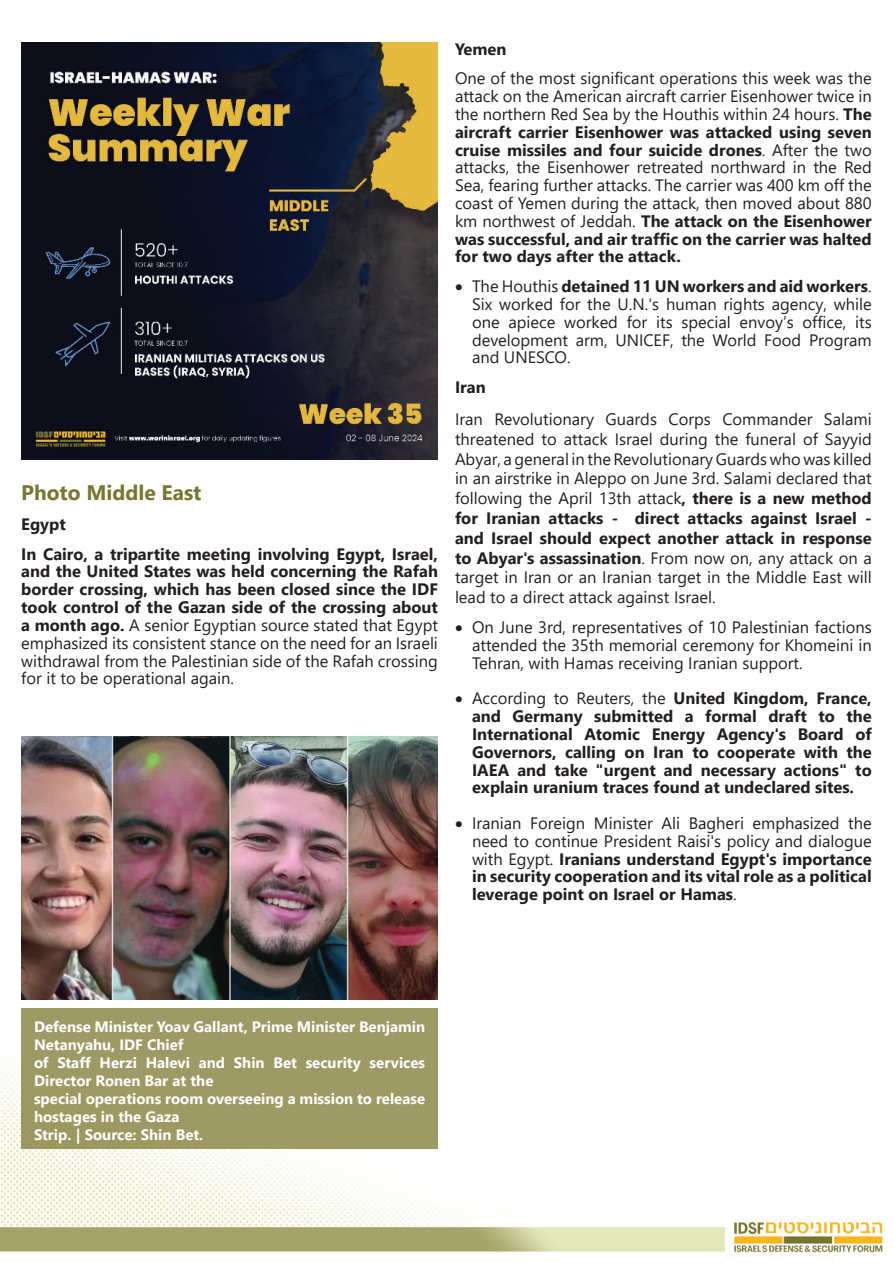
<style>
.page{position:relative;width:893px;height:1263px;background:#fff}
.page>*{position:absolute;margin:0;border:0;box-sizing:border-box;transform-origin:0 0}
.t1{font:700 21px "Segoe UI";color:#767730}
.t2{font:16.5px/17.9px "Segoe UI";color:#231f20;text-align:justify}
.t3{font:700 16.5px/17.9px "Segoe UI";color:#231f20;text-align:justify}
.t4{font:700 15px/18px "Segoe UI";color:#fff}
.s1{font-weight:700}
.s2{font-weight:400}
</style>
<div class="page">
<img style="left:0;top:1061px;width:725px;height:191px">
<img style="left:734px;top:1222px;width:149px;height:31px">
<img style="left:21px;top:43px;width:417px;height:416px">
<img style="left:21px;top:737px;width:417px;height:263px">
<div style="left:21px;top:1008px;width:417px;height:141px;background:#9d9a65"></div>
<p class="t1" style="left:21px;top:484px;width:182px">Photo Middle East</p>
<p class="t3" style="left:21px;top:510px;width:418px;line-height:29.8px">Egypt<br>In Cairo, a tripartite meeting involving Egypt, Israel,</p>
<p class="t2" style="left:21px;top:564px;width:418px"><span class="s1">and the United States was held concerning the Rafah border crossing, which has been closed since the IDF took control of the Gazan side of the crossing about a month ago.</span> A senior Egyptian source stated that Egypt emphasized its consistent stance on the need for an Israeli withdrawal from the Palestinian side of the Rafah crossing for it to be operational again.</p>
<p class="t3" style="left:455px;top:41px;width:53px">Yemen</p>
<p class="t2" style="left:455px;top:71px;width:418px">One of the most significant operations this week was the attack on the American aircraft carrier Eisenhower twice in the northern Red Sea by the Houthis within 24 hours. <span class="s1">The aircraft carrier Eisenhower was attacked using seven cruise missiles and four suicide drones</span>. After the two attacks, the Eisenhower retreated northward in the Red Sea, fearing further attacks. The carrier was 400 km off the coast of Yemen during the attack, then moved about 880 km northwest of Jeddah. <span class="s1">The attack on the Eisenhower was successful, and air traffic on the carrier was halted for two days after the attack.</span></p>
<p class="t2" style="left:472px;top:279px;width:401px;text-indent:-17px">• The Houthis <span class="s1">detained 11 UN workers and aid workers</span>.<br>Six worked for the U.N.'s human rights agency, while one apiece worked for its special envoy’s office, its development arm, UNICEF, the World Food Program and UNESCO.</p>
<p class="t3" style="left:455px;top:380px;width:32px">Iran</p>
<p class="t2" style="left:455px;top:411px;width:418px;line-height:19.8px">Iran Revolutionary Guards Corps Commander Salami threatened to attack Israel during the funeral of Sayyid Abyar, a general in the Revolutionary Guards who was killed in an airstrike in Aleppo on June 3rd. Salami declared that following the April 13th attack<span class="s1">, there is a new method for Iranian attacks - direct attacks against Israel - and Israel should expect another attack in response to Abyar's assassination</span>. From now on, any attack on a target in Iran or an Iranian target in the Middle East will lead to a direct attack against Israel.</p>
<p class="t2" style="left:472px;top:620px;width:401px;text-indent:-17px">• On June 3rd, representatives of 10 Palestinian factions attended the 35th memorial ceremony for Khomeini in Tehran, with Hamas receiving Iranian support.</p>
<p class="t3" style="left:472px;top:691px;width:401px;text-indent:-17px">• <span class="s2">According to Reuters, the</span> United Kingdom, France, and Germany submitted a formal draft to the International Atomic Energy Agency's Board of Governors, calling on Iran to cooperate with the IAEA and take "urgent and necessary actions" to explain uranium traces found at undeclared sites.</p>
<p class="t3" style="left:472px;top:816px;width:401px;text-indent:-17px">• <span class="s2">Iranian Foreign Minister Ali Bagheri emphasized the need to continue President Raisi's policy and dialogue with Egypt.</span> Iranians understand Egypt's importance in security cooperation and its vital role as a political leverage point on Israel or Hamas<span class="s2">.</span></p>
<p class="t4" style="left:34px;top:1019px;width:393px">Defense Minister Yoav Gallant, Prime Minister Benjamin Netanyahu, IDF Chief<br>of Staff Herzi Halevi and Shin Bet security services Director Ronen Bar at the<br>special operations room overseeing a mission to release hostages in the Gaza<br>Strip. | Source: Shin Bet.</p>
</div>
